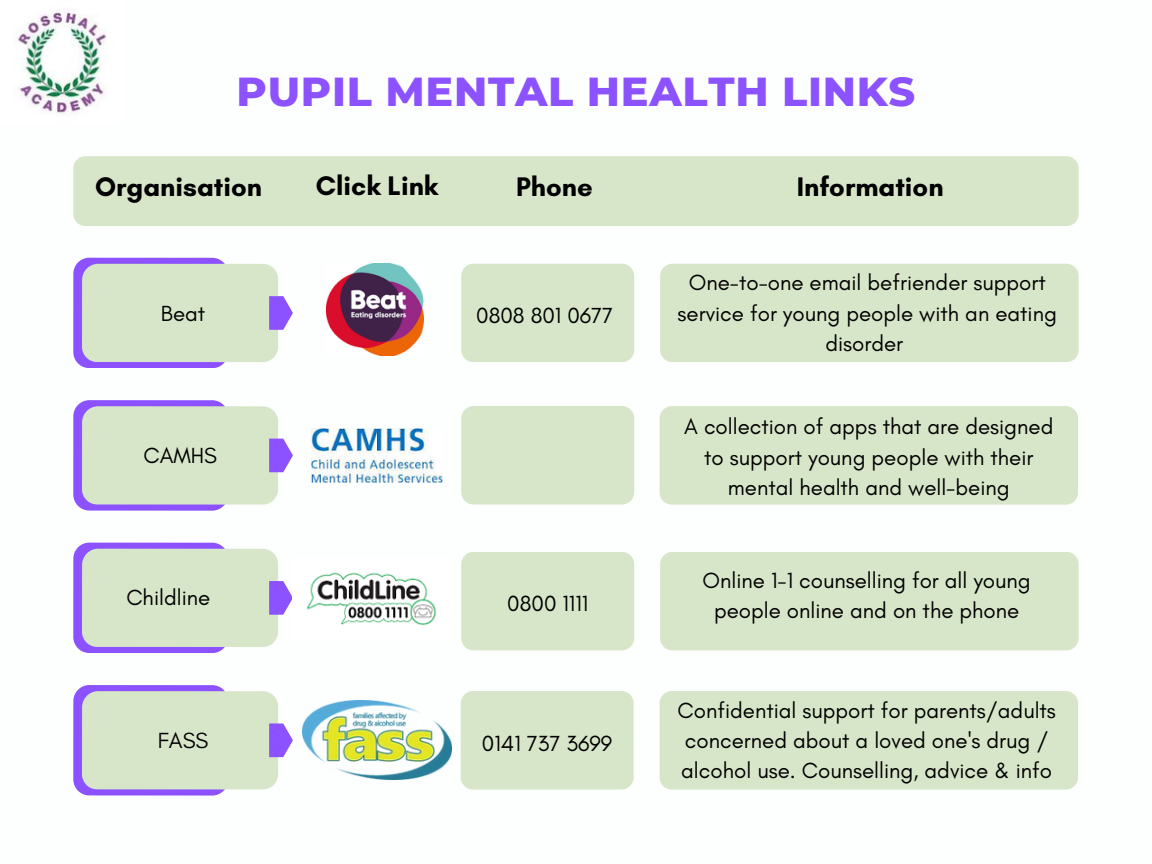
<style>
.page{position:relative;width:1152px;height:864px;background:#fff}
.page>*{position:absolute;margin:0;border:0;box-sizing:border-box;transform-origin:0 0}
.t1{font:800 41.25px "Montserrat";letter-spacing:.02em;color:#8c52ff}
.t2{font:700 27.45px "Glacial Indifference";color:#000}
.t3{font:22.35px/30.3px "Glacial Indifference";color:#000;text-align:center}
</style>
<div class="page">
<div style="left:73px;top:258px;width:155px;height:110px;background:#8c52ff;border-radius:16px"></div>
<div style="left:82px;top:264px;width:196px;height:98px;background:#d7e6c9;border-radius:16px"></div>
<svg style="left:269px;top:296px;width:24px;height:34px"></svg>
<div style="left:73px;top:400px;width:155px;height:110px;background:#8c52ff;border-radius:16px"></div>
<div style="left:82px;top:406px;width:196px;height:99px;background:#d7e6c9;border-radius:16px"></div>
<svg style="left:269px;top:439px;width:24px;height:33px"></svg>
<div style="left:73px;top:543px;width:155px;height:110px;background:#8c52ff;border-radius:16px"></div>
<div style="left:82px;top:549px;width:196px;height:98px;background:#d7e6c9;border-radius:16px"></div>
<svg style="left:269px;top:581px;width:23px;height:34px"></svg>
<div style="left:73px;top:685px;width:155px;height:110px;background:#8c52ff;border-radius:16px"></div>
<div style="left:82px;top:691px;width:196px;height:98px;background:#d7e6c9;border-radius:16px"></div>
<svg style="left:269px;top:723px;width:24px;height:34px"></svg>
<div style="left:461px;top:264px;width:173px;height:98px;background:#d7e6c9"></div>
<div style="left:73px;top:156px;width:1006px;height:70px;background:#d7e6c9"></div>
<div style="left:660px;top:264px;width:419px;height:98px;background:#d7e6c9"></div>
<img style="left:326px;top:264px;width:98px;height:92px">
<div style="left:461px;top:406px;width:173px;height:99px;background:#d7e6c9"></div>
<div style="left:660px;top:406px;width:418px;height:99px;background:#d7e6c9"></div>
<div style="left:461px;top:552px;width:173px;height:98px;background:#d7e6c9"></div>
<div style="left:660px;top:552px;width:419px;height:98px;background:#d7e6c9"></div>
<div style="left:461px;top:691px;width:173px;height:99px;background:#d7e6c9"></div>
<div style="left:660px;top:691px;width:418px;height:99px;background:#d7e6c9"></div>
<img style="left:311px;top:429px;width:132px;height:54px">
<img style="left:303px;top:701px;width:148px;height:79px">
<img style="left:306px;top:572px;width:131px;height:54px">
<img style="left:15px;top:8px;width:92px;height:107px">
<p class="t1" style="left:237px;top:66px;width:680px">PUPIL MENTAL HEALTH LINKS</p>
<h1 class="t2" style="left:95px;top:170px;width:168px">Organisation</h1>
<p class="t2" style="left:316px;top:169px;width:124px">Click Link</p>
<p class="t2" style="left:516px;top:170px;width:78px">Phone</p>
<p class="t2" style="left:797px;top:170px;width:148px">Information</p>
<h2 class="t3" style="left:161px;top:298px;width:46px">Beat</h2>
<h2 class="t3" style="left:476px;top:300px;width:139px">0808 801 0677</h2>
<h2 class="t3" style="left:143px;top:440px;width:75px">CAMHS</h2>
<p class="t3" style="left:126px;top:582px;width:85px">Childline</p>
<p class="t3" style="left:158px;top:725px;width:52px">FASS</p>
<h3 class="t3" style="left:507px;top:588px;width:82px">0800 1111</h3>
<p class="t3" style="left:482px;top:728px;width:132px">0141 737 3699</p>
<h2 class="t3" style="left:678px;top:267px;width:381px">One-to-one email befriender support service for young people with an eating disorder</h2>
<p class="t3" style="left:684px;top:411px;width:371px">A collection of apps that are designed to support young people with their mental health and well-being</p>
<p class="t3" style="left:703px;top:565px;width:330px">Online 1-1 counselling for all young people online and on the phone</p>
<p class="t3" style="left:678px;top:695px;width:380px;text-align:left">Confidential support for parents/adults concerned about a loved one's drug / alcohol use. Counselling, advice &amp; info</p>
</div>
